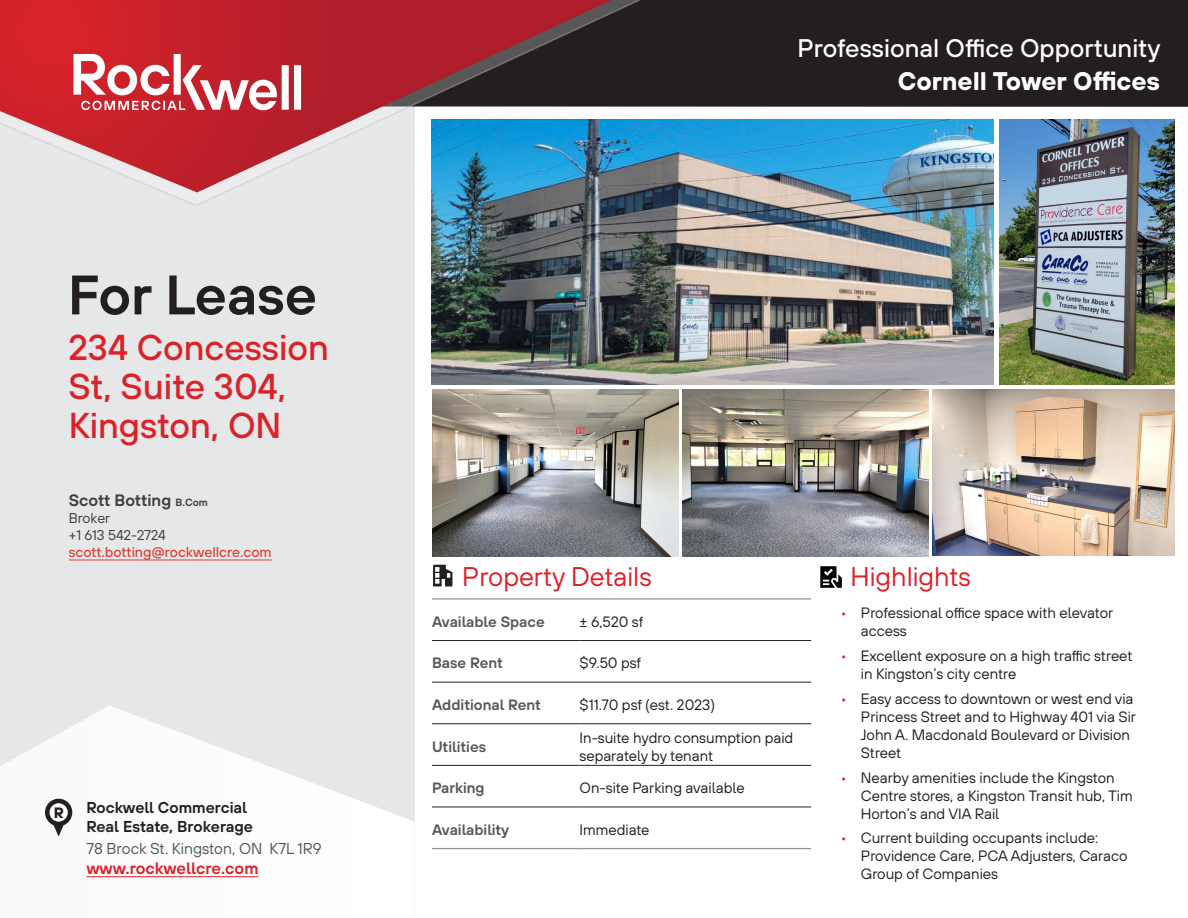
<style>
.page{position:relative;width:1188px;height:918px;background:#fff}
.page>*{position:absolute;margin:0;border:0;box-sizing:border-box;transform-origin:0 0}
.For_Lease_Header{font:55.5px "TT Hoves Pro Dm Bd";color:#231f20}
.Location_Header___Front_page{font:500 36px/39px "TT Hoves Pro";color:#da2329}
.SubHeaders_with_Icon_Indent{font:27px "TT Hoves Pro";color:#da2329}
.SubHeaders_w__Icon_Indent___Extra_Space_{font:27px "TT Hoves Pro";color:#da2329}
.Property_Descriptor{font:500 25.5px "TT Hoves Pro";color:#fff}
.Property_Descriptor-2{font:700 25.5px "TT Hoves Pro";color:#fff}
.t1{font:16.5px "TT Hoves Pro Dm Bd";color:#da2329}
.Broker-Rep_Names{font:16.5px "TT Hoves Pro Dm Bd";color:#3e3e3f}
.t2{font:15.75px/18.9px "TT Hoves Pro Dm Bd";color:#231f20}
.t3{font:15.75px "TT Hoves Pro";color:#57585a}
.Body_Copy{font:15px/18px "TT Hoves Pro";color:#231f20}
.Body_Copy-2{font:15px "TT Hoves Pro Dm Bd";color:#57585a}
.t4{font:700 15px "TT Hoves Pro";color:#231f20}
.Broker-Rep_Contact_Info{font:500 14.25px/17.1px "TT Hoves Pro";color:#dd4234}
.s1{font-size:10.5px}
.s2{font-weight:400;color:#3e3e3f}
.s3{color:#da2329}
</style>
<div class="page">
<div style="left:0;top:0;width:415px;height:918px;background:#e6e7e9"></div>
<svg style="left:0;top:706px;width:415px;height:212px"></svg>
<hr style="left:86px;top:876px;width:173px;height:1px;background:#da2329">
<svg style="left:45px;top:799px;width:27px;height:37px"></svg>
<div style="left:50px;top:803px;width:18px;height:19px;background:#fff;border-radius:50%"></div>
<img style="left:432px;top:119px;width:562px;height:266px">
<img style="left:432px;top:389px;width:246px;height:167px">
<img style="left:682px;top:389px;width:246px;height:167px">
<img style="left:933px;top:389px;width:241px;height:167px">
<img style="left:1000px;top:119px;width:174px;height:266px">
<div style="left:0;top:0;width:1188px;height:107px;background:#231f20"></div>
<svg style="left:164px;top:0;width:508px;height:207px"></svg>
<svg style="left:0;top:0;width:612px;height:192px"></svg>
<svg style="left:74px;top:54px;width:227px;height:56px;background:#d97178"></svg>
<hr style="left:69px;top:560px;width:203px;height:1px;background:#dd4234">
<hr style="left:432px;top:848px;width:148px;height:1px;background:#939598">
<hr style="left:580px;top:848px;width:231px;height:1px;background:#939598">
<hr style="left:432px;top:640px;width:148px;height:1px;background:#231f20">
<hr style="left:580px;top:640px;width:231px;height:1px;background:#231f20">
<hr style="left:432px;top:682px;width:148px;height:1px;background:#231f20">
<hr style="left:580px;top:682px;width:231px;height:1px;background:#231f20">
<hr style="left:432px;top:724px;width:148px;height:1px;background:#231f20">
<hr style="left:580px;top:724px;width:231px;height:1px;background:#231f20">
<hr style="left:432px;top:765px;width:148px;height:1px;background:#231f20">
<hr style="left:580px;top:765px;width:231px;height:1px;background:#231f20">
<hr style="left:432px;top:807px;width:148px;height:1px;background:#231f20">
<hr style="left:580px;top:807px;width:231px;height:1px;background:#231f20">
<hr style="left:432px;top:598px;width:148px;height:2px;background:#939598">
<hr style="left:580px;top:598px;width:231px;height:2px;background:#939598">
<svg style="left:433px;top:565px;width:19px;height:21px"></svg>
<svg style="left:820px;top:566px;width:22px;height:22px"></svg>
<svg style="left:1039px;top:175px;width:88px;height:31px;background:#abb6c3"></svg>
<p class="For_Lease_Header" style="left:68px;top:255px;width:250px">For Lease</p>
<p class="Location_Header___Front_page" style="left:68px;top:328px;width:263px">234 Concession<br>St, Suite 304,<br>Kingston, ON</p>
<p class="Broker-Rep_Names" style="left:69px;top:488px;width:141px">Scott Botting <span class="s1">B.Com</span></p>
<p class="Broker-Rep_Contact_Info" style="left:69px;top:509px;width:204px"><span class="s2">Broker<br>+1 613 542-2724 </span>scott.botting@rockwellcre.com</p>
<p class="t4" style="left:54px;top:801px;width:12px">R</p>
<p class="t2" style="left:86px;top:798px;width:168px">Rockwell Commercial<br>Real Estate, Brokerage</p>
<p class="t3" style="left:86px;top:838px;width:237px">78 Brock St. Kingston, ON K7L 1R9</p>
<p class="t1" style="left:86px;top:856px;width:174px">www.rockwellcre.com</p>
<p class="Property_Descriptor" style="left:797px;top:30px;width:364px">Professional Office Opportunity</p>
<p class="Property_Descriptor-2" style="left:898px;top:62px;width:264px">Cornell Tower Offices</p>
<p class="SubHeaders_with_Icon_Indent" style="left:462px;top:559px;width:191px">Property Details</p>
<p class="Body_Copy-2" style="left:432px;top:611px;width:114px">Available Space</p>
<p class="Body_Copy" style="left:580px;top:613px;width:65px">± 6,520 sf</p>
<p class="Body_Copy-2" style="left:432px;top:652px;width:72px">Base Rent</p>
<p class="Body_Copy" style="left:580px;top:654px;width:63px">$9.50 psf</p>
<p class="Body_Copy-2" style="left:432px;top:694px;width:111px">Additional Rent</p>
<p class="Body_Copy" style="left:580px;top:696px;width:137px">$11.70 psf (est. 2023)</p>
<p class="Body_Copy-2" style="left:432px;top:736px;width:56px">Utilities</p>
<p class="Body_Copy" style="left:580px;top:728px;width:215px">In-suite hydro consumption paid separately by tenant</p>
<p class="Body_Copy-2" style="left:432px;top:777px;width:54px">Parking</p>
<p class="Body_Copy" style="left:580px;top:779px;width:167px">On-site Parking available</p>
<p class="Body_Copy-2" style="left:432px;top:819px;width:79px">Availability</p>
<p class="Body_Copy" style="left:580px;top:821px;width:72px">Immediate</p>
<p class="SubHeaders_w__Icon_Indent___Extra_Space_" style="left:851px;top:559px;width:122px">Highlights</p>
<p class="Body_Copy" style="left:861px;top:604px;width:254px;text-indent:-20px"><span class="s3">•</span> Professional office space with elevator access</p>
<p class="Body_Copy" style="left:861px;top:647px;width:273px;text-indent:-20px"><span class="s3">•</span> Excellent exposure on a high traffic street in Kingston’s city centre</p>
<p class="Body_Copy" style="left:861px;top:690px;width:277px;text-indent:-20px"><span class="s3">•</span> Easy access to downtown or west end via<br>Princess Street and to Highway 401 via Sir<br>John A. Macdonald Boulevard or Division<br>Street</p>
<p class="Body_Copy" style="left:861px;top:769px;width:274px;text-indent:-20px"><span class="s3">•</span> Nearby amenities include the Kingston<br>Centre stores, a Kingston Transit hub, Tim<br>Horton’s and VIA Rail</p>
<p class="Body_Copy" style="left:861px;top:829px;width:268px;text-indent:-20px"><span class="s3">•</span> Current building occupants include:<br>Providence Care, PCA Adjusters, Caraco<br>Group of Companies</p>
</div>
